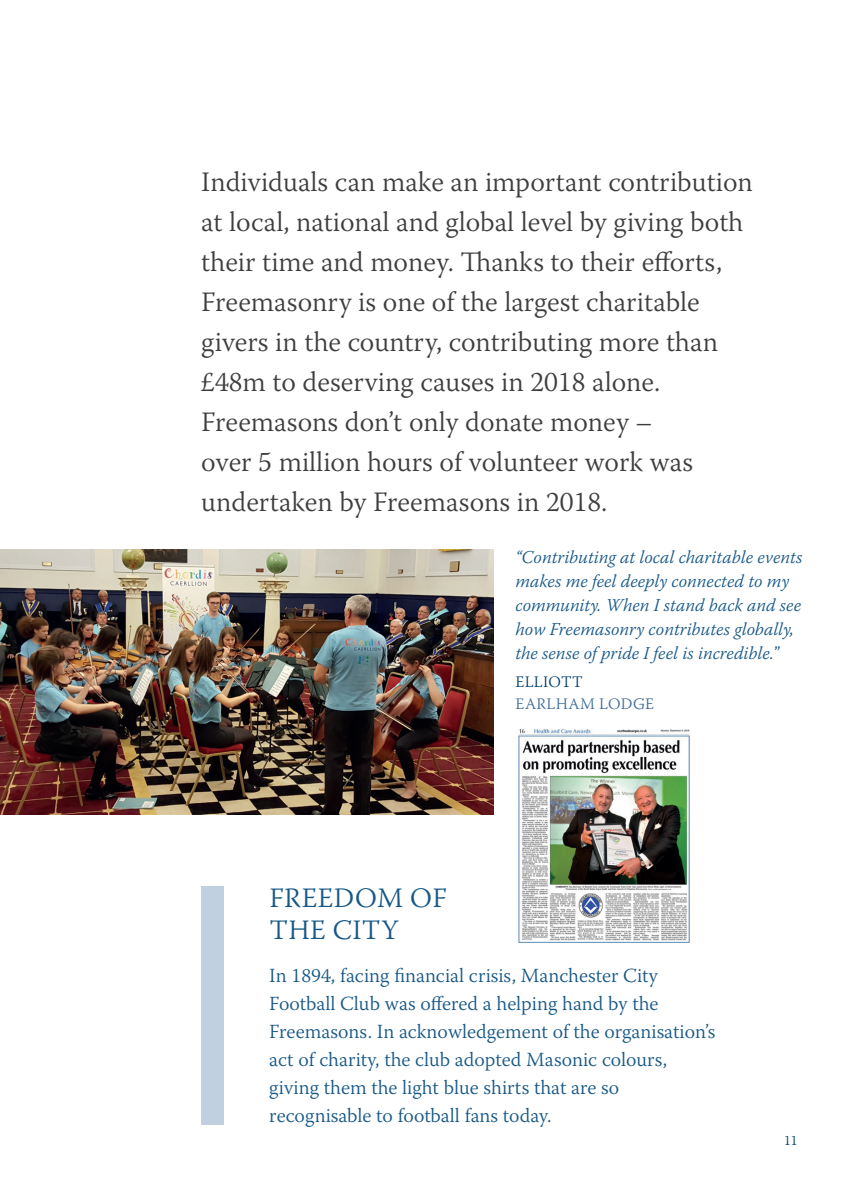
<style>
.page{position:relative;width:842px;height:1191px;background:#fff}
.page>*{position:absolute;margin:0;border:0;box-sizing:border-box;transform-origin:0 0}
.t1{font:300 28px/40px "Warnock Pro";color:#3e3e3f}
.t2{font:300 28px "Warnock Pro";letter-spacing:.015em;color:#175887}
.t3{font:300 20px/28px "Warnock Pro";color:#175887}
.t4{font:italic 300 18px/24px "Warnock Pro";color:#175887}
.t5{font:300 16px "Warnock Pro";letter-spacing:.02em;color:#406d99}
.t6{font:300 16px "Warnock Pro";letter-spacing:.02em;color:#004071}
.t7{font:300 14px "Warnock Pro";color:#004071}
.s1{font-style:normal}
</style>
<div class="page">
<img style="left:0;top:549px;width:494px;height:265px">
<img style="left:518px;top:729px;width:172px;height:214px">
<div style="left:201px;top:886px;width:23px;height:238px;background:#c1d0e0"></div>
<p class="t1" style="left:201px;top:161px;width:553px">Individuals can make an important contribution at local, national and global level by giving both their time and money. Thanks to their efforts, Freemasonry is one of the largest charitable givers in the country, contributing more than £48m to deserving causes in 2018 alone.<br>Freemasons don’t only donate money –</p>
<p class="t1" style="left:201px;top:441px;width:493px">over 5 million hours of volunteer work was undertaken by Freemasons in 2018.</p>
<p class="t4" style="left:515px;top:544px;width:288px">“Contributing at local charitable events makes me feel deeply connected to my community. When I stand back and see how Freemasonry contributes globally, the sense of pride I feel is incredible.<span class="s1">”</span></p>
<p class="t6" style="left:516px;top:672px;width:69px">ELLIOTT</p>
<p class="t5" style="left:516px;top:694px;width:140px">EARLHAM LODGE</p>
<p class="t2" style="left:269px;top:880px;width:179px">FREEDOM OF</p>
<p class="t2" style="left:269px;top:912px;width:131px">THE CITY</p>
<p class="t3" style="left:269px;top:961px;width:448px">In 1894, facing financial crisis, Manchester City Football Club was offered a helping hand by the Freemasons. In acknowledgement of the organisation’s act of charity, the club adopted Masonic colours, giving them the light blue shirts that are so recognisable to football fans today.</p>
<p class="t7" style="left:784px;top:1132px;width:15px">11</p>
</div>
